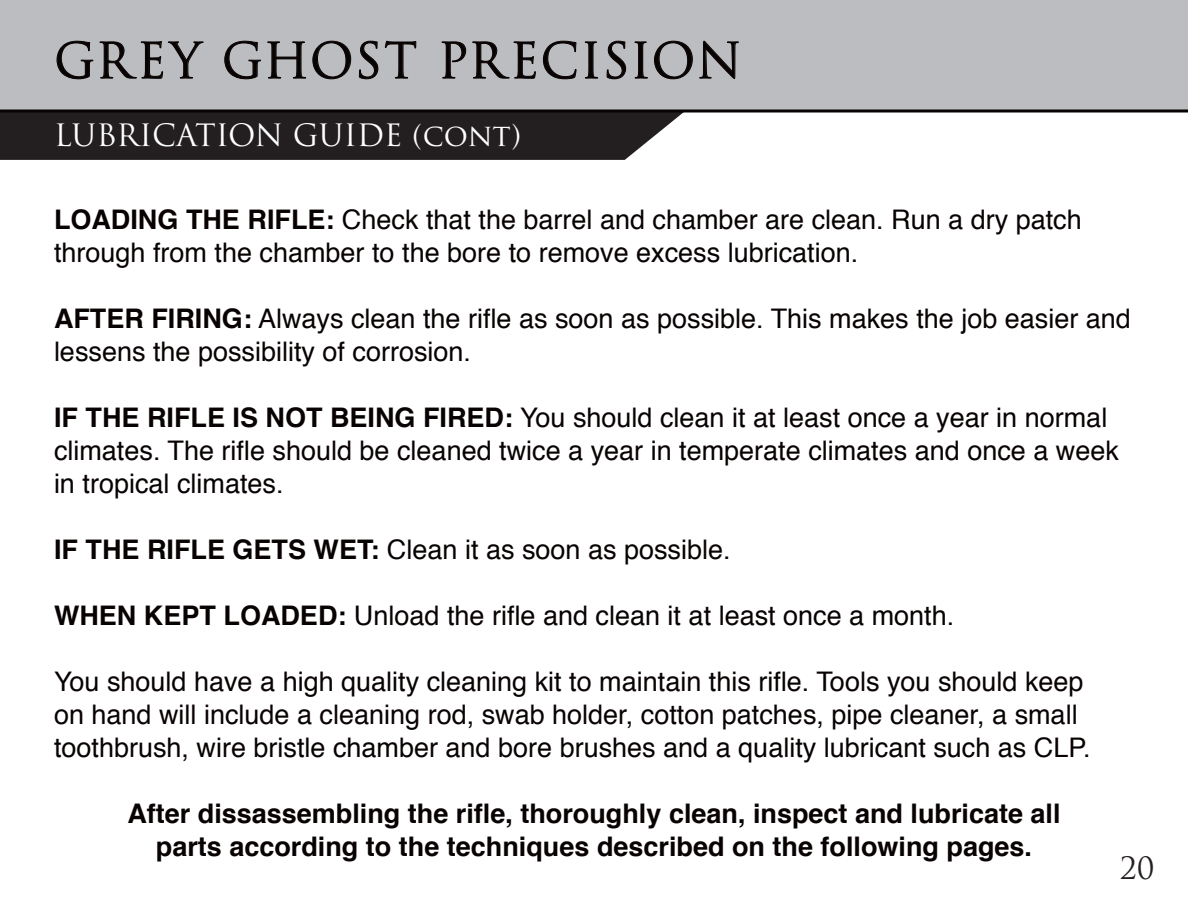
<style>
.page{position:relative;width:1188px;height:918px;background:#fff}
.page>*{position:absolute;margin:0;border:0;box-sizing:border-box;transform-origin:0 0}
.t1{font:48px "Trajan Pro";letter-spacing:.02em;color:#080302}
.t2{font:30px "Trajan Pro";letter-spacing:-.005em;color:#fff}
.t3{font:30px "Trajan Pro";color:#231f20}
.t4{font:27px/33px "Helvetica";color:#080302}
.t5{font:700 27px/33px "Helvetica";color:#080302;text-align:center}
.s1{font-weight:700}
</style>
<div class="page">
<svg style="left:0;top:112px;width:685px;height:48px;background:#2c292a"></svg>
<div style="left:0;top:0;width:1188px;height:110px;background:#bcbdc0"></div>
<hr style="left:0;top:110px;width:1188px;height:2px;background:#080302">
<svg style="left:56px;top:40px;width:148px;height:40px"></svg>
<svg style="left:224px;top:40px;width:37px;height:40px"></svg>
<svg style="left:267px;top:40px;width:85px;height:40px"></svg>
<svg style="left:359px;top:40px;width:58px;height:40px"></svg>
<svg style="left:441px;top:41px;width:95px;height:38px"></svg>
<svg style="left:543px;top:40px;width:34px;height:40px"></svg>
<svg style="left:584px;top:41px;width:14px;height:38px"></svg>
<svg style="left:606px;top:40px;width:21px;height:40px"></svg>
<svg style="left:634px;top:41px;width:14px;height:38px"></svg>
<svg style="left:654px;top:40px;width:39px;height:40px"></svg>
<svg style="left:699px;top:40px;width:40px;height:39px"></svg>
<h1 class="t1" style="left:54px;top:30px;width:690px">GREY GHOST PRECISION</h1>
<p class="t2" style="left:54px;top:116px;width:469px">LUBRICATION GUIDE (cont)</p>
<p class="t4" style="left:54px;top:204px;width:1029px"><span class="s1">LOADING THE RIFLE:</span> Check that the barrel and chamber are clean. Run a dry patch through from the chamber to the bore to remove excess lubrication.</p>
<p class="t4" style="left:54px;top:303px;width:1078px"><span class="s1">AFTER FIRING:</span> Always clean the rifle as soon as possible. This makes the job easier and lessens the possibility of corrosion.</p>
<p class="t4" style="left:54px;top:402px;width:1066px"><span class="s1">IF THE RIFLE IS NOT BEING FIRED:</span> You should clean it at least once a year in normal climates. The rifle should be cleaned twice a year in temperate climates and once a week in tropical climates.</p>
<p class="t4" style="left:54px;top:533px;width:678px"><span class="s1">IF THE RIFLE GETS WET:</span> Clean it as soon as possible.</p>
<p class="t4" style="left:54px;top:599px;width:902px"><span class="s1">WHEN KEPT LOADED:</span> Unload the rifle and clean it at least once a month.</p>
<p class="t4" style="left:54px;top:665px;width:1038px">You should have a high quality cleaning kit to maintain this rifle. Tools you should keep on hand will include a cleaning rod, swab holder, cotton patches, pipe cleaner, a small toothbrush, wire bristle chamber and bore brushes and a quality lubricant such as CLP.</p>
<p class="t5" style="left:127px;top:797px;width:935px">After dissassembling the rifle, thoroughly clean, inspect and lubricate all parts according to the techniques described on the following pages.</p>
<p class="t3" style="left:1120px;top:849px;width:36px">20</p>
</div>
